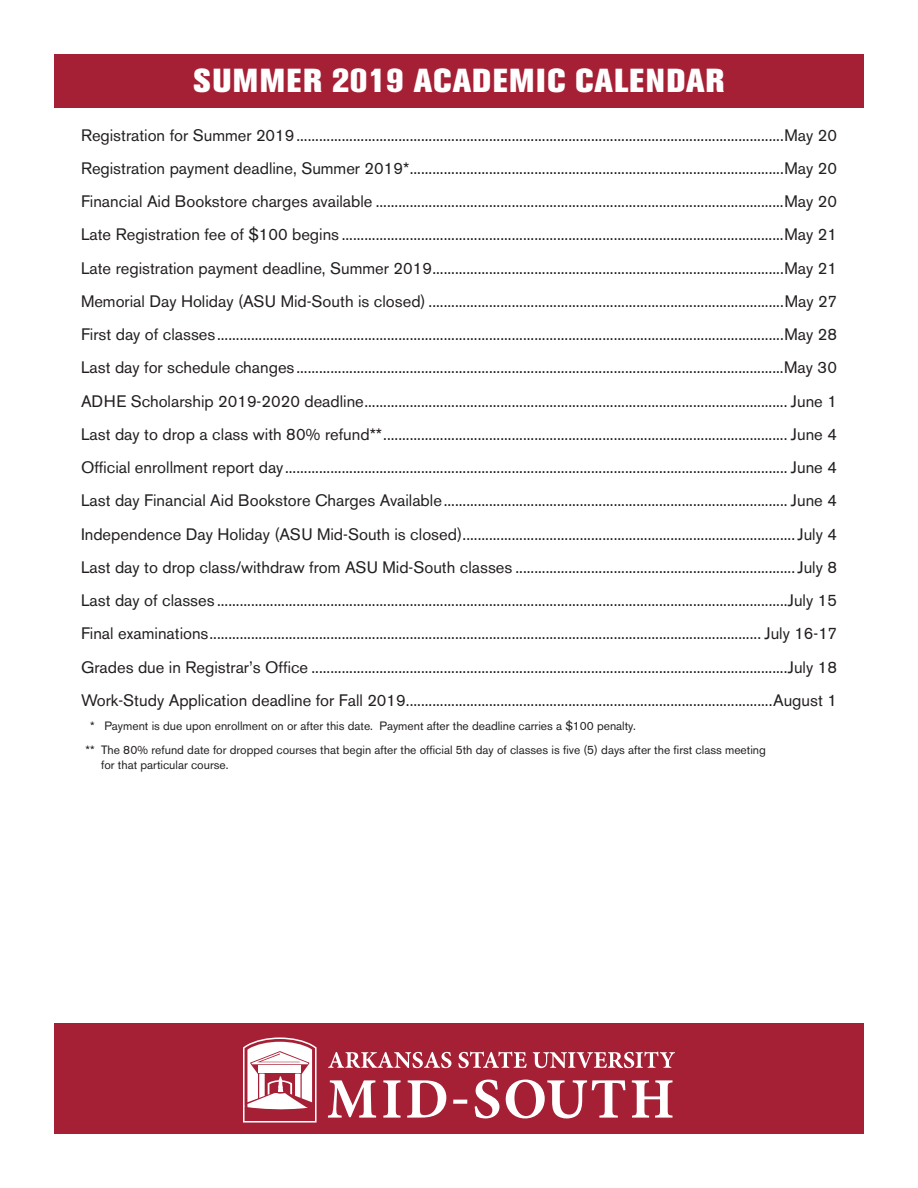
<style>
.page{position:relative;width:918px;height:1188px;background:#fff}
.page>*{position:absolute;margin:0;border:0;box-sizing:border-box;transform-origin:0 0}
.t1{font:800 33px "Akzidenz Grotesk BE";letter-spacing:.05em;color:#fff}
.t2{font:16.5px/33.3px "Akzidenz Grotesk BE";color:#231f20;text-align:justify}
.t3{font:12px/24.5px "Akzidenz Grotesk BE";color:#231f20}
</style>
<div class="page">
<div style="left:54px;top:54px;width:810px;height:54px;background:#a62035"></div>
<div style="left:54px;top:1024px;width:810px;height:110px;background:#a62035"></div>
<svg style="left:328px;top:1052px;width:123px;height:16px"></svg>
<svg style="left:458px;top:1052px;width:69px;height:16px"></svg>
<svg style="left:533px;top:1052px;width:142px;height:16px"></svg>
<svg style="left:328px;top:1080px;width:48px;height:38px"></svg>
<svg style="left:383px;top:1080px;width:18px;height:38px"></svg>
<svg style="left:407px;top:1080px;width:39px;height:38px"></svg>
<svg style="left:453px;top:1100px;width:14px;height:4px"></svg>
<svg style="left:475px;top:1080px;width:24px;height:38px"></svg>
<svg style="left:632px;top:1080px;width:41px;height:38px"></svg>
<svg style="left:506px;top:1080px;width:119px;height:38px"></svg>
<svg style="left:243px;top:1037px;width:74px;height:86px"></svg>
<h1 class="t1" style="left:193px;top:62px;width:533px">SUMMER 2019 ACADEMIC CALENDAR</h1>
<p class="t2" style="left:81px;top:118px;width:758px">Registration for Summer 2019.................................................................................................................................May 20<br>Registration payment deadline, Summer 2019*...................................................................................................May 20<br>Financial Aid Bookstore charges available ............................................................................................................May 20<br>Late Registration fee of $100 begins .....................................................................................................................May 21<br>Late registration payment deadline, Summer 2019.............................................................................................May 21<br>Memorial Day Holiday (ASU Mid-South is closed) ..............................................................................................May 27<br>First day of classes......................................................................................................................................................May 28<br>Last day for schedule changes.................................................................................................................................May 30<br>ADHE Scholarship 2019-2020 deadline................................................................................................................ June 1<br>Last day to drop a class with 80% refund**........................................................................................................... June 4<br>Official enrollment report day..................................................................................................................................... June 4<br>Last day Financial Aid Bookstore Charges Available........................................................................................... June 4<br>Independence Day Holiday (ASU Mid-South is closed)........................................................................................July 4<br>Last day to drop class/withdraw from ASU Mid-South classes ..........................................................................July 8<br>Last day of classes .......................................................................................................................................................July 15<br>Final examinations.................................................................................................................................................. July 16-17<br>Grades due in Registrar’s Office ..............................................................................................................................July 18<br>Work-Study Application deadline for Fall 2019.................................................................................................August 1</p>
<p class="t3" style="left:86px;top:714px;width:682px;text-indent:4px">* Payment is due upon enrollment on or after this date. Payment after the deadline carries a $100 penalty.<br>** The 80% refund date for dropped courses that begin after the official 5th day of classes is five (5) days after the first class meeting</p>
<p class="t3" style="left:101px;top:753px;width:129px">for that particular course.</p>
</div>
